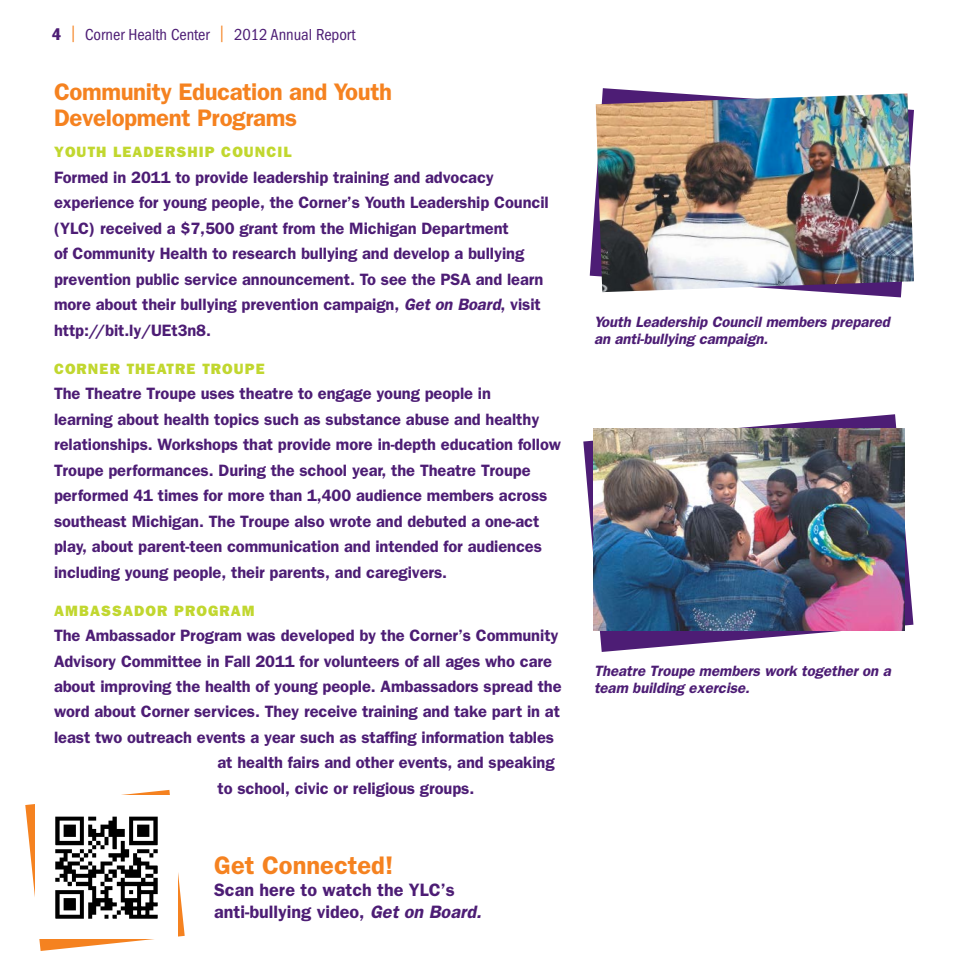
<style>
.page{position:relative;width:972px;height:972px;background:#fff}
.page>*{position:absolute;margin:0;border:0;box-sizing:border-box;transform-origin:0 0}
.t1{font:600 25.5px "Franklin Gothic";color:#f58220}
.t2{font:600 24px/25.5px "Franklin Gothic";letter-spacing:-.015em;color:#f58220}
.t3{font:600 18px/21.6px "Franklin Gothic";color:#4d1d75}
.t4{font:600 16.5px/25.5px "Franklin Gothic";letter-spacing:-.005em;color:#4d1d75}
.t5{font:condensed 16.5px "ITC Franklin Gothic Std";letter-spacing:-.005em;color:#4d1d75}
.t6{font:italic 600 15px/16.5px "Franklin Gothic";letter-spacing:-.005em;color:#4d1d75}
.t7{font:800 15px "Franklin Gothic";letter-spacing:.075em;color:#c1d72f}
.s1{font-family:"Franklin Gothic"}
.s2{color:#f58220}
.s3{font-style:italic}
</style>
<div class="page">
<svg style="left:583px;top:414px;width:330px;height:238px"></svg>
<img style="left:594px;top:428px;width:311px;height:203px">
<svg style="left:590px;top:88px;width:312px;height:209px"></svg>
<img style="left:596px;top:93px;width:318px;height:199px">
<svg style="left:25px;top:790px;width:160px;height:161px"></svg>
<img style="left:35px;top:796px;width:142px;height:142px">
<p class="t5" style="left:52px;top:25px;width:305px"><span class="s1">4</span> <span class="s2">|</span> Corner Health Center <span class="s2">|</span> 2012 Annual Report</p>
<h2 class="t2" style="left:54px;top:79px;width:340px">Community Education and Youth<br>Development Programs</h2>
<p class="t7" style="left:54px;top:143px;width:239px">YOUTH LEADERSH IP COUNCIL</p>
<p class="t4" style="left:54px;top:164px;width:496px">Formed in 2011 to provide leadership training and advocacy experience for young people, the Corner’s Youth Leadership Council (YLC) received a $7,500 grant from the Michigan Department<br>of Community Health to research bullying and develop a bullying prevention public service announcement. To see the PSA and learn more about their bullying prevention campaign, <span class="s3">Get on Board</span>, visit http://bit.ly/UEt3n8.</p>
<p class="t7" style="left:54px;top:360px;width:212px">CORNER THEATRE TROUPE</p>
<p class="t4" style="left:54px;top:380px;width:509px">The Theatre Troupe uses theatre to engage young people in<br>learning about health topics such as substance abuse and healthy relationships. Workshops that provide more in-depth education follow Troupe performances. During the school year, the Theatre Troupe performed 41 times for more than 1,400 audience members across southeast Michigan. The Troupe also wrote and debuted a one-act play, about parent-teen communication and intended for audiences including young people, their parents, and caregivers.</p>
<p class="t7" style="left:54px;top:602px;width:200px">AM BASSADOR PROGRAM</p>
<p class="t4" style="left:54px;top:622px;width:506px">The Ambassador Program was developed by the Corner’s Community</p>
<p class="t4" style="left:54px;top:648px;width:500px">Advisory Committee in Fall 2011 for volunteers of all ages who care</p>
<p class="t4" style="left:54px;top:673px;width:509px">about improving the health of young people. Ambassadors spread the</p>
<p class="t4" style="left:54px;top:699px;width:508px">word about Corner services. They receive training and take part in at</p>
<p class="t4" style="left:54px;top:724px;width:502px">least two outreach events a year such as staffing information tables</p>
<p class="t4" style="left:217px;top:750px;width:339px">at health fairs and other events, and speaking</p>
<p class="t4" style="left:217px;top:775px;width:258px">to school, civic or religious groups.</p>
<h1 class="t1" style="left:214px;top:851px;width:181px">Get Connected!</h1>
<p class="t3" style="left:214px;top:879px;width:269px">Scan here to watch the YLC’s anti-bullying video, <span class="s3">Get on Board.</span></p>
<p class="t6" style="left:594px;top:313px;width:297px">Youth Leadership Council members prepared an anti-bullying campaign.</p>
<p class="t6" style="left:594px;top:662px;width:298px">Theatre Troupe members work together on a team building exercise.</p>
</div>
